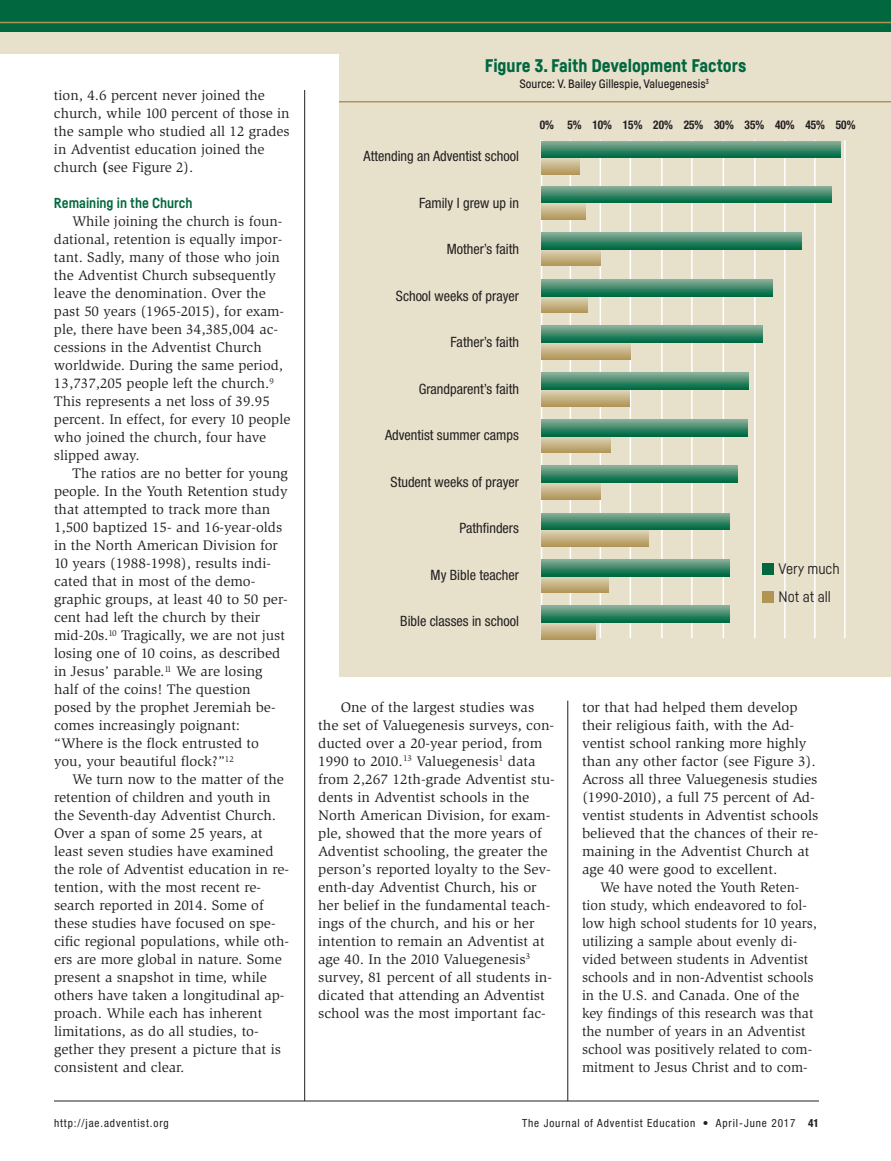
<style>
.page{position:relative;width:891px;height:1161px;background:#fff}
.page>*{position:absolute;margin:0;border:0;box-sizing:border-box;transform-origin:0 0}
.t1{font:900 18px "Fabrikat";color:#00673e}
.t2{font:15px/27.6px "Fabrikat";color:#231f20}
.t3{font:14.25px/18px "Slimbach Std";color:#231f20}
.t4{font:14.25px/18px "Slimbach Std";color:#231f20;scale:1.04 1}
.t5{font:condensed 14.25px "Helvetica Neue";color:#231f20}
.t6{font:700 14.25px "Fabrikat";color:#00673e}
.t7{font:500 12px "Fabrikat";color:#231f20}
.t8{font:700 condensed 12px "Helvetica Neue";color:#231f20;scale:.94 1}
.t9{font:condensed 11.25px "Helvetica Neue";letter-spacing:.08em;color:#231f20}
.s1{font-weight:700}
</style>
<div class="page">
<hr style="left:304px;top:90px;width:1px;height:1011px;background:#231f20">
<hr style="left:568px;top:701px;width:1px;height:400px;background:#231f20">
<hr style="left:54px;top:1101px;width:765px;height:1px;background:#231f20">
<div style="left:0;top:2px;width:891px;height:52px;background:#e7e1cc"></div>
<div style="left:0;top:0;width:891px;height:32px;background:#00673e"></div>
<hr style="left:0;top:22px;width:891px;height:1px;background:#b09454">
<div style="left:339px;top:41px;width:552px;height:636px;background:#e7e1cc"></div>
<hr style="left:541px;top:140px;width:1px;height:498px;background:#fff">
<hr style="left:570px;top:140px;width:1px;height:498px;background:#fff">
<hr style="left:600px;top:140px;width:1px;height:498px;background:#fff">
<hr style="left:630px;top:140px;width:1px;height:498px;background:#fff">
<hr style="left:661px;top:140px;width:2px;height:498px;background:#fff">
<hr style="left:691px;top:140px;width:2px;height:498px;background:#fff">
<hr style="left:723px;top:140px;width:1px;height:498px;background:#fff">
<hr style="left:754px;top:140px;width:2px;height:498px;background:#fff">
<hr style="left:784px;top:140px;width:2px;height:498px;background:#fff">
<hr style="left:814px;top:140px;width:2px;height:498px;background:#fff">
<hr style="left:844px;top:140px;width:2px;height:498px;background:#fff">
<svg style="left:542px;top:158px;width:37px;height:16px"></svg>
<svg style="left:542px;top:203px;width:43px;height:16px"></svg>
<svg style="left:542px;top:249px;width:59px;height:17px"></svg>
<svg style="left:542px;top:141px;width:298px;height:17px;background:#3f8a6c"></svg>
<svg style="left:542px;top:186px;width:289px;height:17px;background:#3f8a6c"></svg>
<svg style="left:542px;top:233px;width:259px;height:16px;background:#3e896b"></svg>
<svg style="left:542px;top:296px;width:45px;height:17px"></svg>
<svg style="left:542px;top:280px;width:231px;height:16px;background:#3f8a6b"></svg>
<hr style="left:339px;top:101px;width:552px;height:1px;background:#b09454">
<svg style="left:542px;top:343px;width:88px;height:16px"></svg>
<svg style="left:542px;top:326px;width:221px;height:17px;background:#3e896b"></svg>
<svg style="left:542px;top:390px;width:88px;height:16px"></svg>
<svg style="left:542px;top:436px;width:68px;height:17px"></svg>
<svg style="left:542px;top:483px;width:59px;height:16px"></svg>
<svg style="left:542px;top:373px;width:207px;height:17px;background:#3e896a"></svg>
<svg style="left:542px;top:420px;width:206px;height:16px;background:#3e896b"></svg>
<svg style="left:542px;top:466px;width:195px;height:17px;background:#3e896a"></svg>
<svg style="left:542px;top:530px;width:107px;height:16px;background:#c7b589"></svg>
<svg style="left:542px;top:513px;width:187px;height:17px;background:#3f896b"></svg>
<svg style="left:542px;top:576px;width:66px;height:17px"></svg>
<svg style="left:542px;top:559px;width:188px;height:17px;background:#418b6d"></svg>
<svg style="left:542px;top:623px;width:53px;height:16px"></svg>
<svg style="left:542px;top:606px;width:188px;height:17px;background:#3d896a"></svg>
<div style="left:762px;top:563px;width:11px;height:11px;background:#00673e"></div>
<div style="left:762px;top:591px;width:11px;height:12px;background:#b09454"></div>
<p class="t3" style="left:54px;top:88px;width:237px">tion, 4.6 percent never joined the church, while 100 percent of those in the sample who studied all 12 grades in Adventist education joined the church <span class="s1">(</span>see Figure 2).</p>
<p class="t6" style="left:54px;top:198px;width:140px">Remaining in the Church</p>
<p class="t3" style="left:54px;top:214px;width:238px;text-indent:18px">While joining the church is foun&shy;dational, retention is equally impor&shy;tant. Sadly, many of those who join the Adventist Church subsequently leave the denomination. Over the past 50 years (1965-2015), for exam&shy;ple, there have been 34,385,004 ac&shy;cessions in the Adventist Church worldwide. During the same period, 13,737,205 people left the church.<sup>9<br></sup>This represents a net loss of 39.95 percent. In effect, for every 10 people who joined the church, four have slipped away.</p>
<p class="t3" style="left:54px;top:466px;width:235px;text-indent:18px">The ratios are no better for young people. In the Youth Retention study that attempted to track more than 1,500 baptized 15- and 16-year-olds in the North American Division for 10 years (1988-1998), results indi&shy;cated that in most of the demo&shy;graphic groups, at least 40 to 50 per&shy;cent had left the church by their mid-20s.<sup>10</sup> Tragically, we are not just losing one of 10 coins, as described in Jesus’ parable.<sup>11</sup> We are losing half of the coins! The question posed by the prophet Jeremiah be&shy;comes increasingly poignant: “Where is the flock entrusted to you, your beautiful flock?”<sup>12</sup></p>
<p class="t3" style="left:54px;top:772px;width:237px;text-indent:18px">We turn now to the matter of the retention of children and youth in the Seventh-day Adventist Church.<br>Over a span of some 25 years, at least seven studies have examined the role of Adventist education in re&shy;tention, with the most recent re&shy;search reported in 2014. Some of these studies have focused on spe&shy;cific regional populations, while oth&shy;ers are more global in nature. Some present a snapshot in time, while others have taken a longitudinal ap&shy;proach. While each has inherent limitations, as do all studies, to&shy;gether they present a picture that is consistent and clear.</p>
<p class="t1" style="left:485px;top:59px;width:263px">Figure 3. Faith Development Factors</p>
<p class="t7" style="left:519px;top:79px;width:191px">Source: V. Bailey Gillespie, Valuegenesis<sup>3</sup></p>
<p class="t5" style="left:364px;top:151px;width:157px">Attending an Adventist school</p>
<p class="t5" style="left:419px;top:198px;width:101px">Family I grew up in</p>
<p class="t5" style="left:447px;top:244px;width:74px">Mother’s faith</p>
<p class="t5" style="left:396px;top:291px;width:125px">School weeks of prayer</p>
<p class="t5" style="left:451px;top:337px;width:70px">Father’s faith</p>
<p class="t5" style="left:419px;top:384px;width:102px">Grandparent’s faith</p>
<p class="t5" style="left:385px;top:430px;width:135px">Adventist summer camps</p>
<p class="t5" style="left:391px;top:477px;width:130px">Student weeks of prayer</p>
<p class="t5" style="left:460px;top:523px;width:61px">Pathfinders</p>
<p class="t5" style="left:431px;top:570px;width:90px">My Bible teacher</p>
<p class="t5" style="left:400px;top:616px;width:120px">Bible classes in school</p>
<p class="t8" style="left:540px;top:120px;width:337px">0% 5% 10% 15% 20% 25% 30% 35% 40% 45% 50%</p>
<p class="t2" style="left:779px;top:556px;width:63px">Very much<br>Not at all</p>
<p class="t4" style="left:318px;top:699px;width:229px;text-indent:23px">One of the largest studies was the set of Valuegenesis surveys, con&shy;ducted over a 20-year period, from 1990 to 2010.<sup>13</sup> Valuegenesis<sup>1</sup> data from 2,267 12th-grade Adventist stu&shy;dents in Adventist schools in the North American Division, for exam&shy;ple, showed that the more years of Adventist schooling, the greater the person’s reported loyalty to the Sev&shy;enth-day Adventist Church, his or her belief in the fundamental teach&shy;ings of the church, and his or her intention to remain an Adventist at age 40. In the 2010 Valuegenesis<sup>3 </sup>survey, 81 percent of all students in&shy;dicated that attending an Adventist school was the most important fac-</p>
<p class="t4" style="left:582px;top:699px;width:229px">tor that had helped them develop their religious faith, with the Ad&shy;ventist school ranking more highly than any other factor (see Figure 3).<br>Across all three Valuegenesis studies (1990-2010), a full 75 percent of Ad&shy;ventist students in Adventist schools believed that the chances of their re&shy;maining in the Adventist Church at age 40 were good to excellent.</p>
<p class="t3" style="left:582px;top:879px;width:236px;text-indent:18px">We have noted the Youth Reten&shy;tion study, which endeavored to fol&shy;low high school students for 10 years, utilizing a sample about evenly di&shy;vided between students in Adventist schools and in non-Adventist schools in the U.S. and Canada. One of the key findings of this research was that the number of years in an Adventist school was positively related to com&shy;mitment to Jesus Christ and to com-</p>
<p class="t9" style="left:54px;top:1119px;width:116px">http://jae.adventist.org</p>
<p class="t9" style="left:522px;top:1119px;width:298px">The Journal of Adventist Education • April-June 2017 <span class="s1">41</span></p>
</div>
